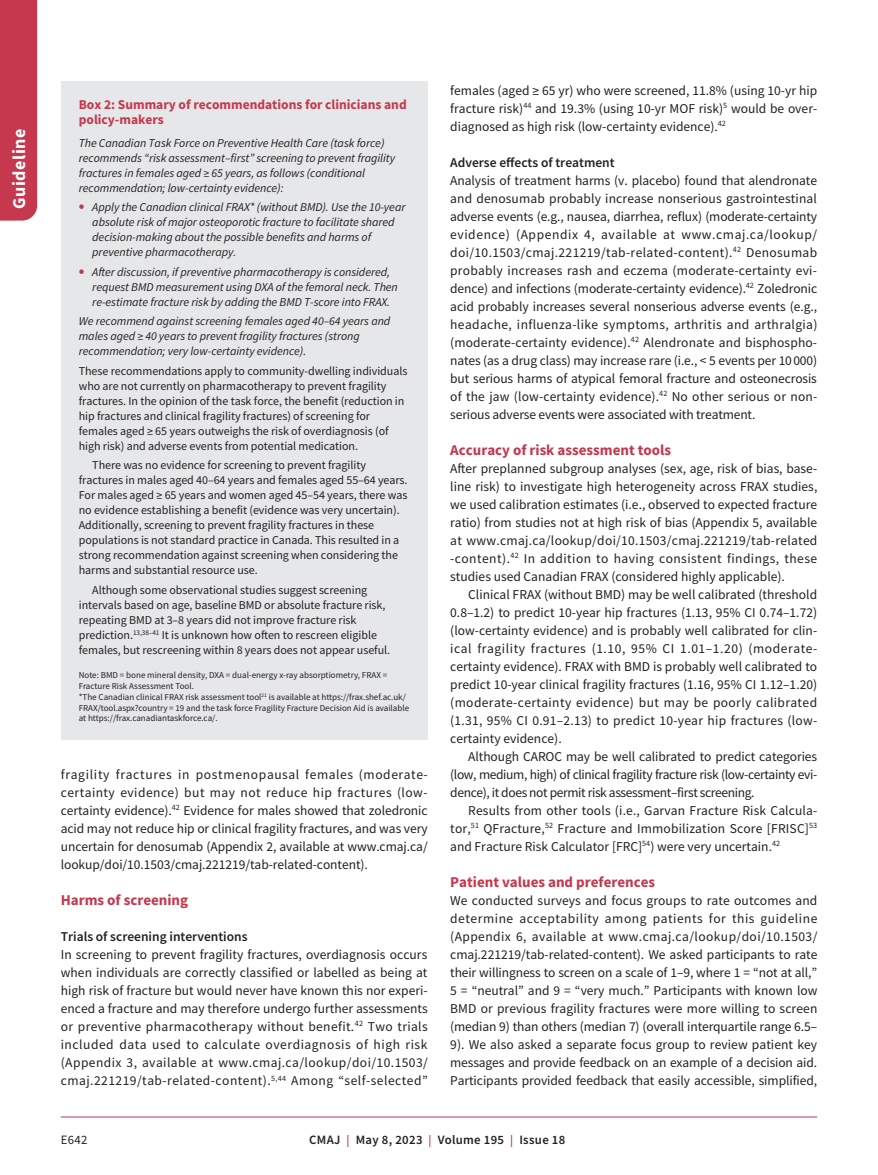
<style>
.page{position:relative;width:878px;height:1175px;background:#fff}
.page>*{position:absolute;margin:0;border:0;box-sizing:border-box;transform-origin:0 0}
.t1{font:700 18px "Source Sans Pro";letter-spacing:.025em;color:#fff}
.t2{font:700 15px "Source Sans Pro";color:#c5384e}
.t3{font:13.5px/18px "Source Sans Pro";color:#231f20;text-align:justify}
.t4{font:700 13.5px/15px "Source Sans Pro";color:#c5384e}
.t5{font:600 13.5px "Source Sans Pro";color:#231f20}
.t6{font:600 12.75px "Source Sans Pro";letter-spacing:.025em;color:#231f20}
.t7{font:12.75px "Source Sans Pro";color:#231f20}
.t8{font:12px/15px "Source Sans Pro";letter-spacing:-.005em;color:#231f20}
.t9{font:italic 12px/15px "Source Sans Pro";letter-spacing:-.005em;color:#231f20}
.t10{font:9px/10.8px "Source Sans Pro";color:#231f20}
.s1{font-weight:700;font-style:normal;font-size:16.5px;color:#c5384e}
.s2{font-size:12px;color:#c5384e}
</style>
<div class="page">
<div style="left:0;top:0;width:37px;height:220px;background:#c5384e"></div>
<hr style="left:61px;top:1116px;width:756px;height:1px;background:#c5384e">
<div style="left:61px;top:81px;width:367px;height:658px;background:#e6e7e9"></div>
<h1 class="t1" style="left:7px;top:208px;width:81px;rotate:-90deg">Guideline</h1>
<p class="t4" style="left:79px;top:97px;width:329px">Box 2: Summary of recommendations for clinicians and policy-makers</p>
<p class="t9" style="left:79px;top:135px;width:318px">The Canadian Task Force on Preventive Health Care (task force) recommends “risk assessment–first” screening to prevent fragility fractures in females aged ≥ 65 years, as follows (conditional recommendation; low-certainty evidence):</p>
<p class="t9" style="left:92px;top:200px;width:315px;text-indent:-14px"><span class="s1">•</span> Apply the Canadian clinical FRAX* (without BMD). Use the 10-year absolute risk of major osteoporotic fracture to facilitate shared decision-making about the possible benefits and harms of preventive pharmacotherapy.</p>
<p class="t9" style="left:92px;top:264px;width:307px;text-indent:-14px"><span class="s1">•</span> After discussion, if preventive pharmacotherapy is considered, request BMD measurement using DXA of the femoral neck. Then re-estimate fracture risk by adding the BMD T-score into FRAX.</p>
<p class="t9" style="left:79px;top:314px;width:313px">We recommend against screening females aged 40–64 years and males aged ≥ 40 years to prevent fragility fractures (strong recommendation; very low-certainty evidence).</p>
<p class="t8" style="left:79px;top:363px;width:330px">These recommendations apply to community-dwelling individuals who are not currently on pharmacotherapy to prevent fragility fractures. In the opinion of the task force, the benefit (reduction in hip fractures and clinical fragility fractures) of screening for females aged ≥ 65 years outweighs the risk of overdiagnosis (of high risk) and adverse events from potential medication.</p>
<p class="t8" style="left:79px;top:458px;width:330px;text-indent:14px">There was no evidence for screening to prevent fragility fractures in males aged 40–64 years and females aged 55–64 years.<br>For males aged ≥ 65 years and women aged 45–54 years, there was no evidence establishing a benefit (evidence was very uncertain).<br>Additionally, screening to prevent fragility fractures in these populations is not standard practice in Canada. This resulted in a strong recommendation against screening when considering the harms and substantial resource use.</p>
<p class="t8" style="left:79px;top:582px;width:313px;text-indent:14px">Although some observational studies suggest screening intervals based on age, baseline BMD or absolute fracture risk, repeating BMD at 3–8 years did not improve fracture risk prediction.<sup>13,38–41</sup> It is unknown how often to rescreen eligible females, but rescreening within 8 years does not appear useful.</p>
<p class="t10" style="left:79px;top:669px;width:332px">Note: BMD = bone mineral density, DXA = dual-energy x-ray absorptiometry, FRAX = Fracture Risk Assessment Tool.<br>*The Canadian clinical FRAX risk assessment tool<sup>21</sup> is available at https://frax.shef.ac.uk/ FRAX/tool.aspx?country = 19 and the task force Fragility Fracture Decision Aid is available at https://frax.canadiantaskforce.ca/.</p>
<p class="t3" style="left:61px;top:765px;width:368px">fragility fractures in postmenopausal females (moderate&shy;certainty evidence) but may not reduce hip fractures (low&shy;certainty evidence).<sup>42</sup> Evidence for males showed that zoledronic acid may not reduce hip or clinical fragility fractures, and was very uncertain for denosumab (Appendix 2, available at www.cmaj.ca/ lookup/doi/10.1503/cmaj.221219/tab-related-content).</p>
<p class="t2" style="left:61px;top:889px;width:129px">Harms of screening</p>
<p class="t5" style="left:61px;top:927px;width:188px">Trials of screening interventions</p>
<p class="t3" style="left:61px;top:945px;width:369px">In screening to prevent fragility fractures, overdiagnosis occurs when individuals are correctly classified or labelled as being at high risk of fracture but would never have known this nor experi&shy;enced a fracture and may therefore undergo further assessments or preventive pharmacotherapy without benefit.<sup>42</sup> Two trials included data used to calculate overdiagnosis of high risk (Appendix 3, available at www.cmaj.ca/lookup/doi/10.1503/ cmaj.221219/tab-related-content).<sup>5,44</sup> Among “self-selected”</p>
<p class="t3" style="left:450px;top:81px;width:368px">females (aged ≥ 65 yr) who were screened, 11.8% (using 10-yr hip fracture risk)<sup>44</sup> and 19.3% (using 10-yr MOF risk)<sup>5</sup> would be over&shy;diagnosed as high risk (low-certainty evidence).<sup>42</sup></p>
<p class="t5" style="left:450px;top:153px;width:166px">Adverse effects of treatment</p>
<p class="t3" style="left:450px;top:171px;width:369px">Analysis of treatment harms (v. placebo) found that alendronate and denosumab probably increase nonserious gastrointestinal adverse events (e.g., nausea, diarrhea, reflux) (moderate-certainty evidence) (Appendix 4, available at www.cmaj.ca/lookup/ doi/10.1503/cmaj.221219/tab-related-content).<sup>42</sup> Denosumab probably increases rash and eczema (moderate-certainty evi&shy;dence) and infections (moderate-certainty evidence).<sup>42</sup> Zoledronic acid probably increases several nonserious adverse events (e.g., headache, influenza-like symptoms, arthritis and arthralgia) (moderate-certainty evidence).<sup>42</sup> Alendronate and bisphospho&shy;nates (as a drug class) may increase rare (i.e., &lt; 5 events per 10000) but serious harms of atypical femoral fracture and osteonecrosis of the jaw (low-certainty evidence).<sup>42</sup> No other serious or non&shy;serious adverse events were associated with treatment.</p>
<p class="t2" style="left:450px;top:439px;width:222px">Accuracy of risk assessment tools</p>
<p class="t3" style="left:450px;top:459px;width:369px">After preplanned subgroup analyses (sex, age, risk of bias, base&shy;line risk) to investigate high heterogeneity across FRAX studies, we used calibration estimates (i.e., observed to expected fracture ratio) from studies not at high risk of bias (Appendix 5, available at www.cmaj.ca/lookup/doi/10.1503/cmaj.221219/tab-related -content).<sup>42</sup> In addition to having consistent findings, these studies used Canadian FRAX (considered highly applicable).</p>
<p class="t3" style="left:450px;top:585px;width:368px;text-indent:18px">Clinical FRAX (without BMD) may be well calibrated (threshold 0.8–1.2) to predict 10-year hip fractures (1.13, 95% CI 0.74–1.72) (low-certainty evidence) and is probably well calibrated for clin&shy;ical fragility fractures (1.10, 95% CI 1.01–1.20) (moderate&shy;certainty evidence). FRAX with BMD is probably well calibrated to predict 10-year clinical fragility fractures (1.16, 95% CI 1.12–1.20) (moderate-certainty evidence) but may be poorly calibrated (1.31, 95% CI 0.91–2.13) to predict 10-year hip fractures (low&shy;certainty evidence).</p>
<p class="t3" style="left:450px;top:747px;width:368px;text-indent:18px">Although CAROC may be well calibrated to predict categories (low, medium, high) of clinical fragility fracture risk (low-certainty evi&shy;dence), it does not permit risk assessment–first screening.</p>
<p class="t3" style="left:450px;top:801px;width:368px;text-indent:18px">Results from other tools (i.e., Garvan Fracture Risk Calcula&shy;tor,<sup>51</sup> QFracture,<sup>52</sup> Fracture and Immobilization Score [FRISC]<sup>53 </sup>and Fracture Risk Calculator [FRC]<sup>54</sup>) were very uncertain.<sup>42</sup></p>
<p class="t2" style="left:450px;top:871px;width:206px">Patient values and preferences</p>
<p class="t3" style="left:450px;top:891px;width:368px">We conducted surveys and focus groups to rate outcomes and determine acceptability among patients for this guideline (Appendix 6, available at www.cmaj.ca/lookup/doi/10.1503/ cmaj.221219/tab-related-content). We asked participants to rate their willingness to screen on a scale of 1–9, where 1 = “not at all,” 5 = “neutral” and 9 = “very much.” Participants with known low BMD or previous fragility fractures were more willing to screen (median 9) than others (median 7) (overall interquartile range 6.5– 9). We also asked a separate focus group to review patient key messages and provide feedback on an example of a decision aid.<br>Participants provided feedback that easily accessible, simplified,</p>
<p class="t7" style="left:61px;top:1132px;width:28px">E642</p>
<p class="t6" style="left:309px;top:1131px;width:257px">CMAJ <span class="s2">|</span> May 8, 2023 <span class="s2">|</span> Volume 195 <span class="s2">|</span> Issue 18</p>
</div>
